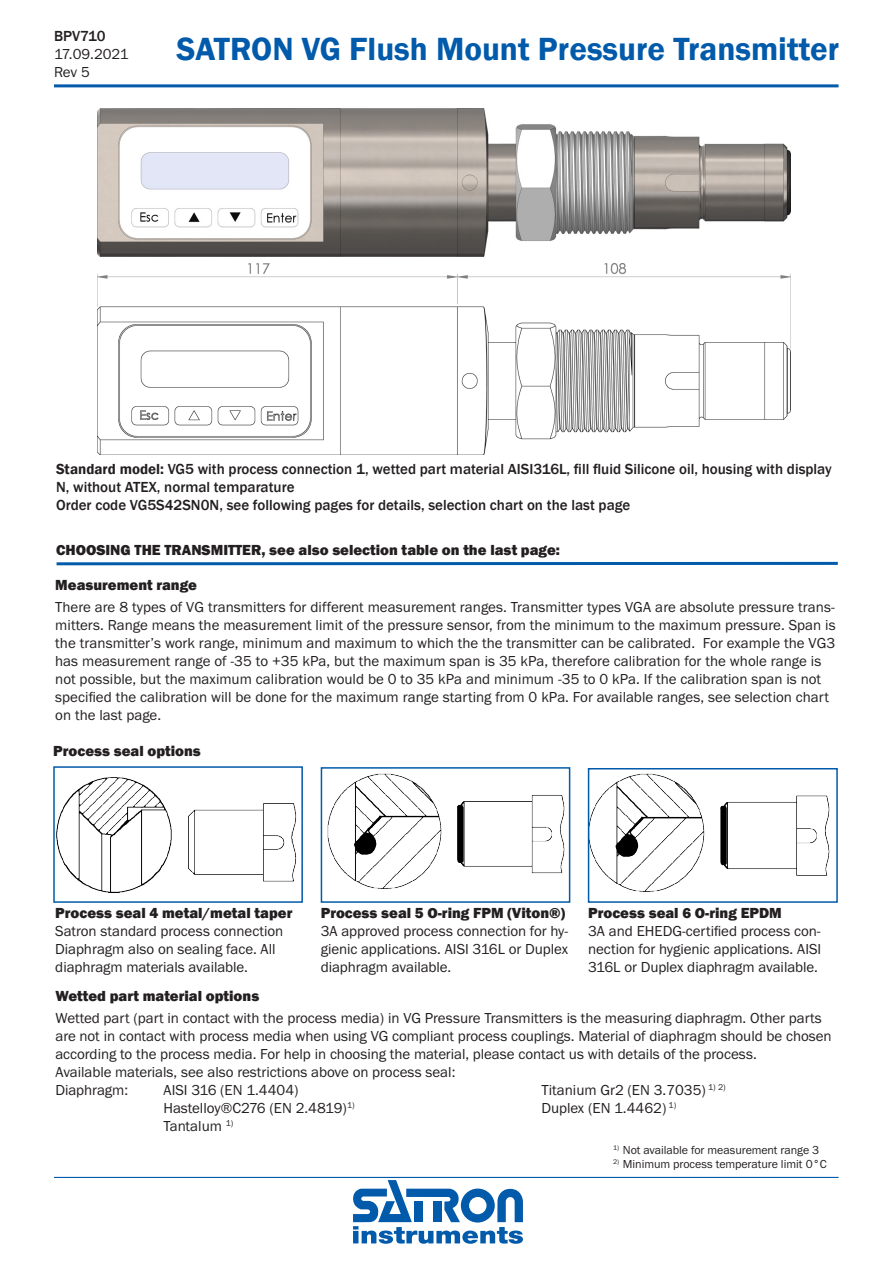
<style>
.page{position:relative;width:893px;height:1263px;background:#fff}
.page>*{position:absolute;margin:0;border:0;box-sizing:border-box;transform-origin:0 0}
.t1{font:600 33px "Franklin Gothic";color:#015aaa}
.Satron_body_text{font:15px/18px "Franklin Gothic FS";color:#231f20}
.Satron_Document_name{font:500 15px/18px "Franklin Gothic";color:#231f20}
.Satron_body_header{font:800 15px "Franklin Gothic";color:#231f20}
.Satron_body_text-2{font:12px "Franklin Gothic FS";letter-spacing:-.005em;color:#231f20}
.s1{font-weight:600}
</style>
<div class="page">
<svg style="left:353px;top:1180px;width:170px;height:64px"></svg>
<hr style="left:54px;top:84px;width:784px;height:3px;background:#015aaa">
<hr style="left:54px;top:1177px;width:784px;height:1px;background:#015aaa">
<div style="left:53px;top:766px;width:250px;height:137px;border:2px solid #015aaa"></div>
<img style="left:327px;top:773px;width:238px;height:116px">
<div style="left:321px;top:767px;width:249px;height:136px;border:2px solid #015aaa"></div>
<img style="left:591px;top:773px;width:239px;height:119px">
<div style="left:588px;top:768px;width:250px;height:135px;border:2px solid #015aaa"></div>
<img style="left:98px;top:108px;width:693px;height:148px">
<img style="left:98px;top:263px;width:693px;height:191px">
<img style="left:55px;top:776px;width:241px;height:118px">
<hr style="left:57px;top:562px;width:781px;height:3px;background:#015aaa">
<p class="Satron_Document_name" style="left:54px;top:27px;width:53px">BPV710</p>
<p class="Satron_body_text" style="left:54px;top:45px;width:76px">17.09.2021<br>Rev 5</p>
<h1 class="t1" style="left:177px;top:29px;width:664px">SATRON VG Flush Mount Pressure Transmitter</h1>
<p class="Satron_Document_name" style="left:56px;top:461px;width:777px"><span class="s1">Standard model:</span> VG5 with process connection 1, wetted part material AISI316L, fill fluid Silicone oil, housing with display<br>N, without ATEX, normal temparature</p>
<p class="Satron_Document_name" style="left:56px;top:497px;width:576px">Order code VG5S42SN0N, see following pages for details, selection chart on the last page</p>
<p class="Satron_body_header" style="left:56px;top:541px;width:505px">CHOOSING THE TRANSMITTER, see also selection table on the last page:</p>
<p class="Satron_body_header" style="left:55px;top:575px;width:143px">Measurement range</p>
<p class="Satron_body_text" style="left:55px;top:598px;width:782px">There are 8 types of VG transmitters for different measurement ranges. Transmitter types VGA are absolute pressure trans&shy;mitters. Range means the measurement limit of the pressure sensor, from the minimum to the maximum pressure. Span is the transmitter’s work range, minimum and maximum to which the the transmitter can be calibrated. For example the VG3 has measurement range of -35 to +35 kPa, but the maximum span is 35 kPa, therefore calibration for the whole range is not possible, but the maximum calibration would be 0 to 35 kPa and minimum -35 to 0 kPa. If the calibration span is not specified the calibration will be done for the maximum range starting from 0 kPa. For available ranges, see selection chart on the last page.</p>
<p class="Satron_body_header" style="left:53px;top:741px;width:149px">Process seal options</p>
<p class="Satron_body_header" style="left:55px;top:903px;width:239px">Process seal 4 metal/metal taper</p>
<p class="Satron_body_text" style="left:55px;top:922px;width:229px">Satron standard process connection</p>
<p class="Satron_body_text" style="left:55px;top:940px;width:222px">Diaphragm also on sealing face. All diaphragm materials available.</p>
<p class="Satron_body_header" style="left:321px;top:903px;width:246px">Process seal 5 O-ring FPM (Viton®)</p>
<p class="Satron_body_text" style="left:321px;top:922px;width:249px;text-align:justify">3A approved process connection for hy&shy;gienic applications. AISI 316L or Duplex diaphragm available.</p>
<p class="Satron_body_header" style="left:588px;top:903px;width:195px">Process seal 6 O-ring EPDM</p>
<p class="Satron_body_text" style="left:588px;top:922px;width:235px;text-align:justify">3A and EHEDG-certified process con&shy;nection for hygienic applications. AISI 316L or Duplex diaphragm available.</p>
<p class="Satron_body_header" style="left:55px;top:986px;width:205px">Wetted part material options</p>
<p class="Satron_body_text" style="left:55px;top:1009px;width:778px">Wetted part (part in contact with the process media) in VG Pressure Transmitters is the measuring diaphragm. Other parts are not in contact with process media when using VG compliant process couplings. Material of diaphragm should be chosen according to the process media. For help in choosing the material, please contact us with details of the process.</p>
<p class="Satron_body_text" style="left:55px;top:1063px;width:401px">Available materials, see also restrictions above on process seal:</p>
<p class="Satron_body_text" style="left:55px;top:1081px;width:74px">Diaphragm:</p>
<p class="Satron_body_text" style="left:163px;top:1081px;width:137px">AISI 316 (EN 1.4404)</p>
<p class="Satron_body_text" style="left:541px;top:1081px;width:186px">Titanium Gr2 (EN 3.7035) <sup>1)</sup> <sup>2)</sup></p>
<p class="Satron_body_text" style="left:163px;top:1099px;width:193px">Hastelloy®C276 (EN 2.4819)<sup>1)</sup></p>
<p class="Satron_body_text" style="left:541px;top:1099px;width:136px">Duplex (EN 1.4462) <sup>1)</sup></p>
<p class="Satron_body_text" style="left:163px;top:1117px;width:72px">Tantalum <sup>1)</sup></p>
<p class="Satron_body_text-2" style="left:613px;top:1143px;width:208px"><sup>1)</sup> Not available for measurement range 3</p>
<p class="Satron_body_text-2" style="left:613px;top:1157px;width:215px"><sup>2)</sup> Minimum process temperature limit 0°C</p>
</div>
